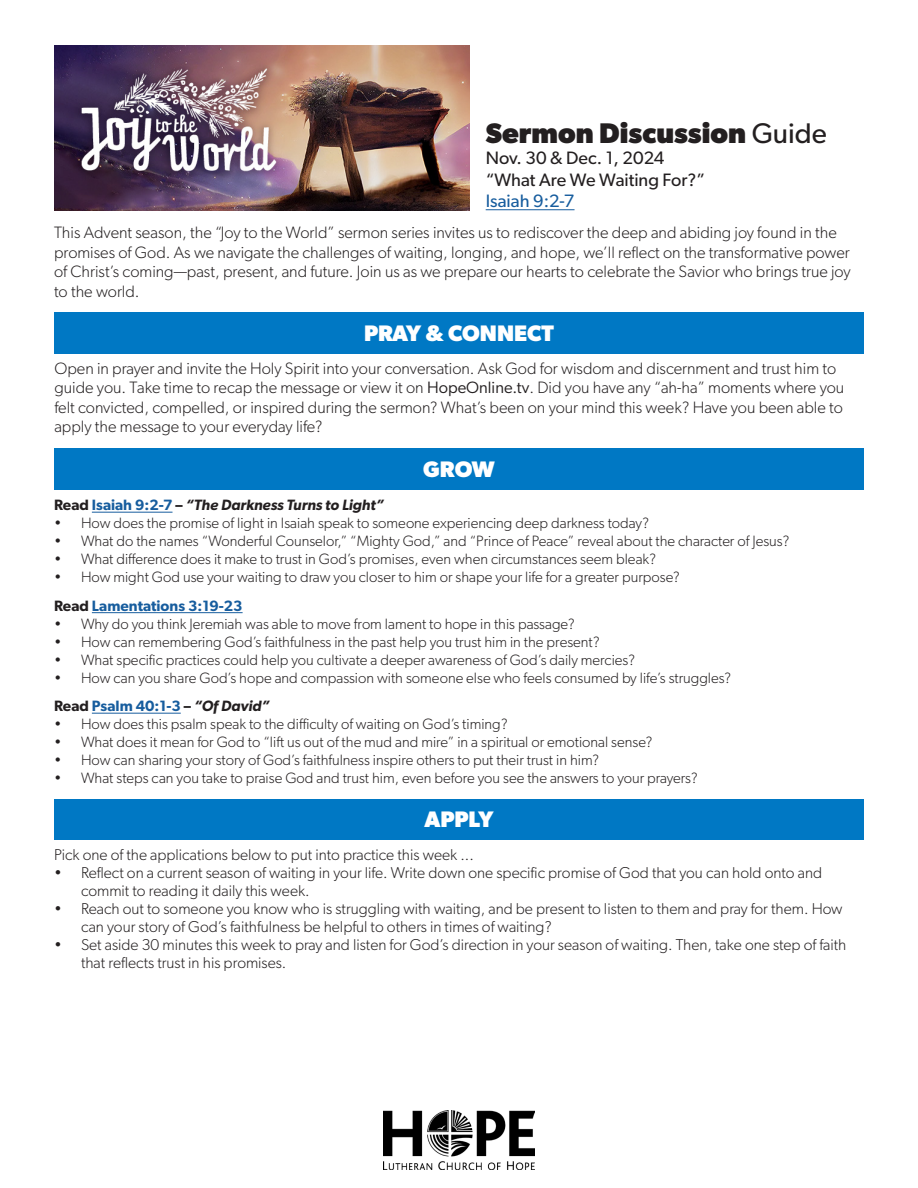
<style>
.page{position:relative;width:918px;height:1188px;background:#fff}
.page>*{position:absolute;margin:0;border:0;box-sizing:border-box;transform-origin:0 0}
.t1{font:700 28.5px "Gibson";color:#231f20}
.t2{font:700 22.5px "Gibson";color:#fff}
.t3{font:18px "Gibson";color:#231f20}
.t4{font:18px "Gibson";color:#175d9e}
.t5{font:300 16.5px/19.5px "Gibson";color:#231f20}
.t6{font:300 15.75px/18px "Gibson";color:#231f20}
.t7{font:300 15px "Gibson";color:#231f20}
.t8{font:600 15px "Gibson";color:#175d9e}
.t9{font:italic 600 15px "Gibson";color:#231f20}
.s1{font-weight:400}
.s2{font-style:normal}
.s3{font-style:normal;color:#175d9e}
.s4{color:#231f20}
.s5{font-style:italic;color:#231f20}
</style>
<div class="page">
<hr style="left:92px;top:512px;width:81px;height:1px;background:#175d9e">
<hr style="left:92px;top:612px;width:151px;height:1px;background:#175d9e">
<hr style="left:92px;top:713px;width:89px;height:1px;background:#175d9e">
<hr style="left:486px;top:209px;width:89px;height:1px;background:#175d9e">
<img style="left:54px;top:45px;width:416px;height:165px">
<div style="left:54px;top:313px;width:810px;height:41px;background:#0078c4"></div>
<div style="left:54px;top:448px;width:810px;height:42px;background:#0078c4"></div>
<div style="left:54px;top:799px;width:810px;height:41px;background:#0078c4"></div>
<img style="left:384px;top:1111px;width:150px;height:58px">
<p class="t1" style="left:486px;top:116px;width:343px">Sermon Discussion <span class="s1">Guide</span></p>
<p class="t3" style="left:486px;top:147px;width:180px">Nov. 30 &amp; Dec. 1, 2024</p>
<p class="t3" style="left:486px;top:169px;width:221px">“What Are We Waiting For?”</p>
<p class="t4" style="left:486px;top:190px;width:90px">Isaiah 9:2-7</p>
<p class="t5" style="left:54px;top:222px;width:798px">This Advent season, the “Joy to the World” sermon series invites us to rediscover the deep and abiding joy found in the promises of God. As we navigate the challenges of waiting, longing, and hope, we’ll reflect on the transformative power of Christ’s coming—past, present, and future. Join us as we prepare our hearts to celebrate the Savior who brings true joy to the world.</p>
<p class="t2" style="left:364px;top:319px;width:191px">PRAY &amp; CONNECT</p>
<p class="t5" style="left:54px;top:358px;width:791px">Open in prayer and invite the Holy Spirit into your conversation. Ask God for wisdom and discernment and trust him to guide you. Take time to recap the message or view it on <span class="s1">HopeOnline.tv</span>. Did you have any “ah-ha” moments where you felt convicted, compelled, or inspired during the sermon? What’s been on your mind this week? Have you been able to apply the message to your everyday life?</p>
<p class="t2" style="left:423px;top:456px;width:73px">GROW</p>
<p class="t9" style="left:54px;top:496px;width:332px"><span class="s2">Read</span> <span class="s3">Isaiah 9:2-7</span> <span class="s2">–</span> “The Darkness Turns to Light”</p>
<p class="t7" style="left:54px;top:514px;width:597px">• How does the promise of light in Isaiah speak to someone experiencing deep darkness today?</p>
<p class="t7" style="left:54px;top:532px;width:737px">• What do the names “Wonderful Counselor,” “Mighty God,” and “Prince of Peace” reveal about the character of Jesus?</p>
<p class="t7" style="left:54px;top:550px;width:604px">• What difference does it make to trust in God’s promises, even when circumstances seem bleak?</p>
<p class="t7" style="left:54px;top:568px;width:627px">• How might God use your waiting to draw you closer to him or shape your life for a greater purpose?</p>
<p class="t8" style="left:54px;top:597px;width:190px"><span class="s4">Read</span> Lamentations 3:19-23</p>
<p class="t7" style="left:54px;top:615px;width:522px">• Why do you think Jeremiah was able to move from lament to hope in this passage?</p>
<p class="t7" style="left:54px;top:633px;width:547px">• How can remembering God’s faithfulness in the past help you trust him in the present?</p>
<p class="t7" style="left:54px;top:651px;width:582px">• What specific practices could help you cultivate a deeper awareness of God’s daily mercies?</p>
<p class="t7" style="left:54px;top:669px;width:679px">• How can you share God’s hope and compassion with someone else who feels consumed by life’s struggles?</p>
<p class="t8" style="left:54px;top:697px;width:217px"><span class="s4">Read</span> Psalm 40:1-3 <span class="s4">–</span> <span class="s5">“Of David”</span></p>
<p class="t7" style="left:54px;top:715px;width:455px">• How does this psalm speak to the difficulty of waiting on God’s timing?</p>
<p class="t7" style="left:54px;top:733px;width:600px">• What does it mean for God to “lift us out of the mud and mire” in a spiritual or emotional sense?</p>
<p class="t7" style="left:54px;top:751px;width:547px">• How can sharing your story of God’s faithfulness inspire others to put their trust in him?</p>
<p class="t7" style="left:54px;top:769px;width:645px">• What steps can you take to praise God and trust him, even before you see the answers to your prayers?</p>
<p class="t2" style="left:424px;top:806px;width:71px">APPLY</p>
<p class="t6" style="left:54px;top:845px;width:421px">Pick one of the applications below to put into practice this week ...</p>
<p class="t6" style="left:81px;top:863px;width:743px;text-indent:-27px">• Reflect on a current season of waiting in your life. Write down one specific promise of God that you can hold onto and commit to reading it daily this week.</p>
<p class="t6" style="left:81px;top:899px;width:763px;text-indent:-27px">• Reach out to someone you know who is struggling with waiting, and be present to listen to them and pray for them. How can your story of God’s faithfulness be helpful to others in times of waiting?</p>
<p class="t6" style="left:81px;top:935px;width:767px;text-indent:-27px">• Set aside 30 minutes this week to pray and listen for God’s direction in your season of waiting. Then, take one step of faith that reflects trust in his promises.</p>
</div>
